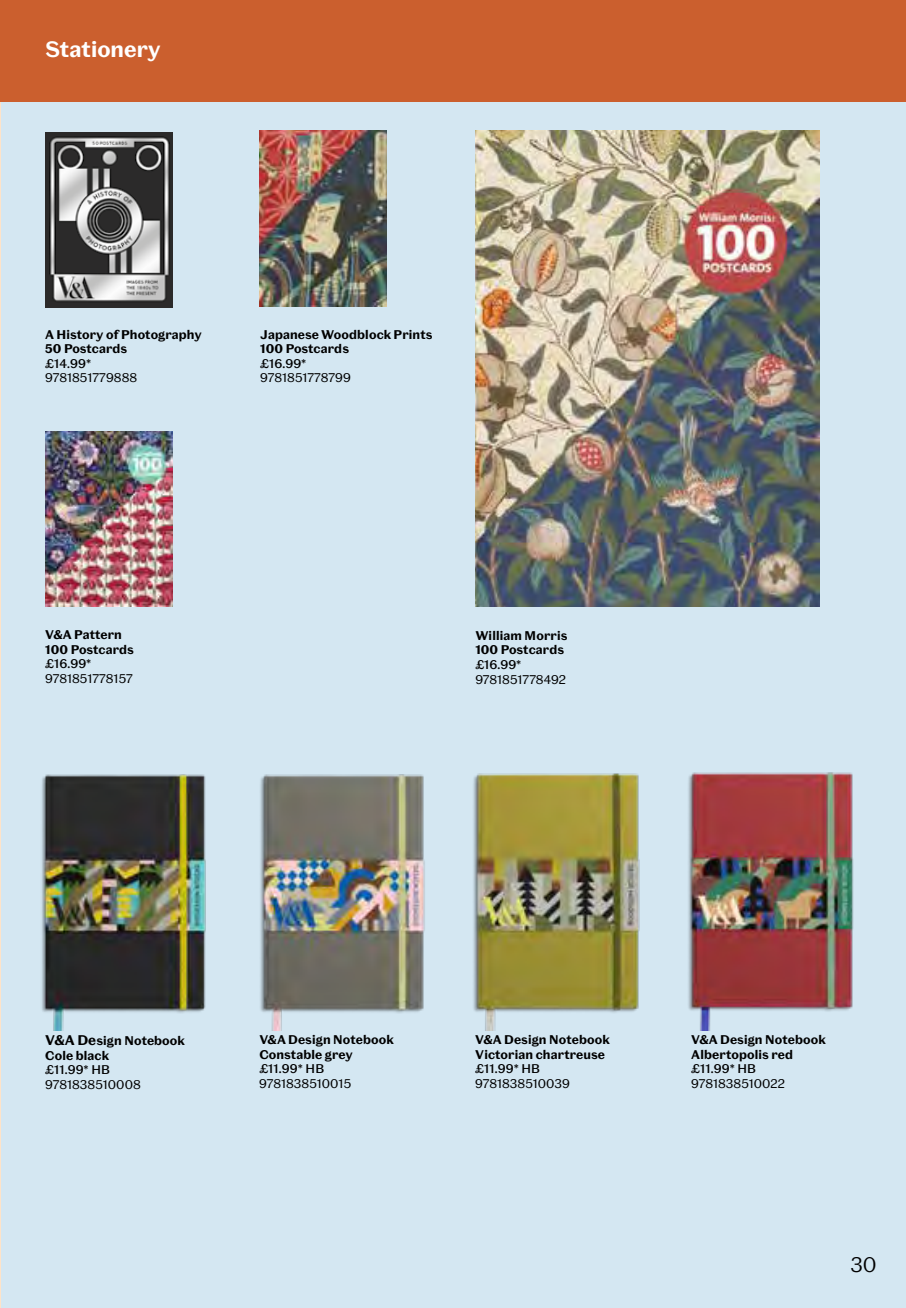
<style>
.page{position:relative;width:906px;height:1308px;background:#fff}
.page>*{position:absolute;margin:0;border:0;box-sizing:border-box;transform-origin:0 0}
.t1{font:700 21.38px "Spiller";color:#fff}
.t2{font:300 20.25px "Spiller";color:#000}
.t3{font:700 12.15px/14.6px "Spiller";letter-spacing:.01em;color:#000}
.t4{font:12.15px "Spiller";letter-spacing:.005em;color:#000}
.t5{font:500 12.15px "Spiller";letter-spacing:.01em;color:#000}
.s1{font-size:13.5px}
</style>
<div class="page">
<div style="left:0;top:0;width:906px;height:1307px;background:#d4e7f2"></div>
<hr style="left:0;top:101px;width:1px;height:1206px;background:#fde3c9">
<img style="left:260px;top:131px;width:126px;height:175px">
<img style="left:45px;top:132px;width:127px;height:176px">
<img style="left:475px;top:131px;width:344px;height:475px">
<img style="left:45px;top:431px;width:127px;height:175px">
<img style="left:42px;top:774px;width:164px;height:256px">
<img style="left:688px;top:772px;width:165px;height:258px">
<img style="left:260px;top:774px;width:165px;height:256px">
<img style="left:473px;top:773px;width:166px;height:257px">
<div style="left:0;top:0;width:906px;height:101px;background:#cb5f2e"></div>
<h1 class="t1" style="left:45px;top:36px;width:117px">Stationery</h1>
<p class="t3" style="left:45px;top:327px;width:158px">A History of Photography<br>50 Postcards</p>
<p class="t5" style="left:45px;top:356px;width:47px">£14.99*</p>
<p class="t4" style="left:45px;top:371px;width:93px">9781851779888</p>
<p class="t3" style="left:260px;top:327px;width:174px">Japanese Woodblock Prints<br>100 Postcards</p>
<p class="t5" style="left:260px;top:356px;width:48px">£16.99*</p>
<p class="t4" style="left:260px;top:371px;width:92px">9781851778799</p>
<p class="t3" style="left:45px;top:627px;width:90px">V&amp;A Pattern<br>100 Postcards</p>
<p class="t5" style="left:45px;top:656px;width:48px">£16.99*</p>
<p class="t4" style="left:45px;top:671px;width:89px">9781851778157</p>
<p class="t3" style="left:475px;top:628px;width:94px">William Morris<br>100 Postcards</p>
<p class="t5" style="left:475px;top:657px;width:48px">£16.99*</p>
<p class="t4" style="left:475px;top:672px;width:92px">9781851778492</p>
<p class="t3" style="left:45px;top:1033px;width:141px"><span class="s1">V&amp;A De</span>sign Notebook<br>Cole black</p>
<p class="t5" style="left:45px;top:1062px;width:66px">£11.99* HB</p>
<p class="t4" style="left:45px;top:1077px;width:97px">9781838510008</p>
<p class="t3" style="left:259px;top:1032px;width:136px">V&amp;A Design Notebook<br>Constable grey</p>
<p class="t5" style="left:259px;top:1061px;width:66px">£11.99* HB</p>
<p class="t4" style="left:259px;top:1076px;width:93px">9781838510015</p>
<p class="t3" style="left:475px;top:1032px;width:136px">V&amp;A Design Notebook<br>Victorian chartreuse</p>
<p class="t5" style="left:475px;top:1061px;width:66px">£11.99* HB</p>
<p class="t4" style="left:475px;top:1076px;width:96px">9781838510039</p>
<p class="t3" style="left:691px;top:1032px;width:136px">V&amp;A Design Notebook<br>Albertopolis red</p>
<p class="t5" style="left:691px;top:1061px;width:66px">£11.99* HB</p>
<p class="t4" style="left:691px;top:1076px;width:95px">9781838510022</p>
<h2 class="t2" style="left:850px;top:1252px;width:28px">30</h2>
</div>
